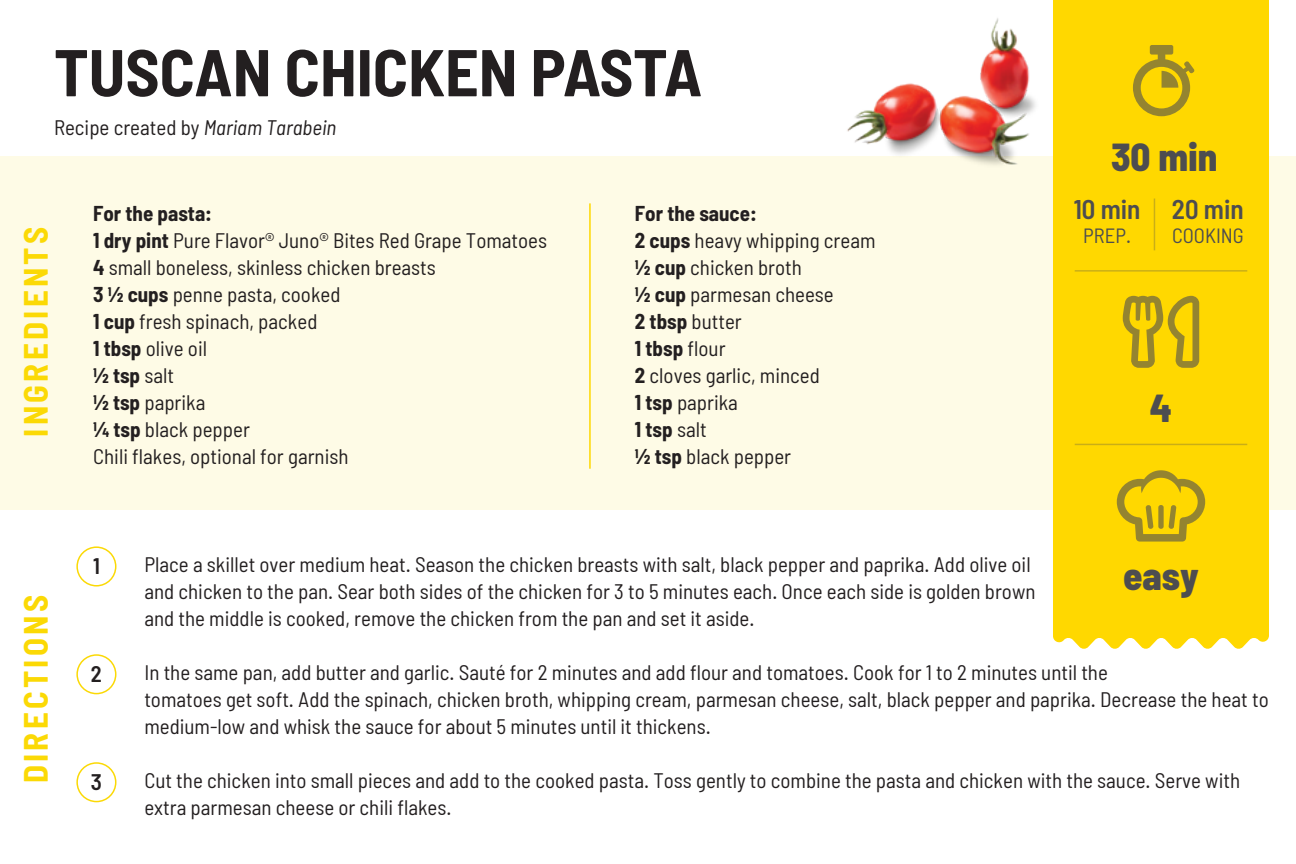
<style>
.page{position:relative;width:1296px;height:864px;background:#fff}
.page>*{position:absolute;margin:0;border:0;box-sizing:border-box;transform-origin:0 0}
.t1{font:700 semi-condensed 66px "Barlow";color:#231f20}
.t2{font:800 semi-condensed 39px "Barlow";color:#4d4d50}
.t3{font:700 semi-condensed 33px "Barlow";letter-spacing:.1em;color:#fbd905}
.t4{font:600 semi-condensed 27px "Barlow";color:#4d4d50}
.t5{font:600 semi-condensed 22.5px "Barlow";color:#231f20}
.t6{font:semi-condensed 21px/27px "Barlow";color:#231f20}
.t7{font:semi-condensed 20.7px "Barlow";color:#4d4d50}
.s1{font-style:italic}
.s2{font-weight:700}
</style>
<div class="page">
<div style="left:0;top:157px;width:1296px;height:353px;background:#fefbe6"></div>
<hr style="left:589px;top:203px;width:2px;height:266px;background:#ffd800">
<div style="left:1053px;top:0;width:216px;height:649px;background:#ffd800"></div>
<svg style="left:1123px;top:296px;width:76px;height:72px;background:#cfb215"></svg>
<svg style="left:1117px;top:470px;width:88px;height:72px;background:#dbbc0f"></svg>
<div style="left:1158px;top:505px;width:6px;height:24px;background:#948430;border-radius:2px"></div>
<svg style="left:1133px;top:45px;width:61px;height:71px;background:#d3b513"></svg>
<hr style="left:1075px;top:270px;width:172px;height:2px;background:#4d4d50">
<hr style="left:1075px;top:444px;width:172px;height:1px;background:#4d4d50">
<hr style="left:1154px;top:199px;width:1px;height:51px;background:#4d4d50">
<div style="left:76px;top:546px;width:40px;height:41px;border:2px solid #fbd905;border-radius:50%"></div>
<div style="left:76px;top:654px;width:40px;height:40px;border:2px solid #fbd905;border-radius:50%"></div>
<div style="left:76px;top:762px;width:40px;height:40px;border:2px solid #fbd905;border-radius:50%"></div>
<img style="left:830px;top:18px;width:220px;height:147px">
<h1 class="t1" style="left:54px;top:32px;width:650px">TUSCAN CHICKEN PASTA</h1>
<p class="t6" style="left:54px;top:113px;width:284px">Recipe created by <span class="s1">Mariam Tarabein</span></p>
<h3 class="t3" style="left:15px;top:437px;width:211px;rotate:-90deg">INGREDIENTS</h3>
<p class="t6" style="left:93px;top:199px;width:456px"><span class="s2">For the pasta:<br>1 dry pint</span> Pure Flavor® Juno® Bites Red Grape Tomatoes<br><span class="s2">4</span> small boneless, skinless chicken breasts<br><span class="s2">3 ½ cups</span> penne pasta, cooked<br><span class="s2">1 cup</span> fresh spinach, packed<br><span class="s2">1 tbsp</span> olive oil<br><span class="s2">½ tsp</span> salt<br><span class="s2">½ tsp</span> paprika<br><span class="s2">¼ tsp</span> black pepper<br>Chili flakes, optional for garnish</p>
<p class="t6" style="left:635px;top:199px;width:242px"><span class="s2">For the sauce:<br>2 cups</span> heavy whipping cream <span class="s2">½ cup</span> chicken broth<br><span class="s2">½ cup</span> parmesan cheese<br><span class="s2">2 tbsp</span> butter<br><span class="s2">1 tbsp</span> flour<br><span class="s2">2</span> cloves garlic, minced<br><span class="s2">1 tsp</span> paprika<br><span class="s2">1 tsp</span> salt<br><span class="s2">½ tsp</span> black pepper</p>
<h2 class="t2" style="left:1111px;top:133px;width:108px">30 min</h2>
<p class="t4" style="left:1074px;top:192px;width:68px">10 min</p>
<p class="t7" style="left:1083px;top:223px;width:49px">PREP.</p>
<p class="t4" style="left:1172px;top:192px;width:73px">20 min</p>
<p class="t7" style="left:1172px;top:223px;width:73px">COOKING</p>
<h2 class="t2" style="left:1150px;top:383px;width:24px">4</h2>
<h3 class="t3" style="left:15px;top:783px;width:190px;rotate:-90deg">DIRECTIONS</h3>
<p class="t5" style="left:93px;top:552px;width:8px">1</p>
<p class="t5" style="left:91px;top:660px;width:12px">2</p>
<p class="t5" style="left:91px;top:768px;width:13px">3</p>
<p class="t6" style="left:144px;top:550px;width:893px">Place a skillet over medium heat. Season the chicken breasts with salt, black pepper and paprika. Add olive oil and chicken to the pan. Sear both sides of the chicken for 3 to 5 minutes each. Once each side is golden brown and the middle is cooked, remove the chicken from the pan and set it aside.</p>
<p class="t6" style="left:144px;top:658px;width:1126px">In the same pan, add butter and garlic. Sauté for 2 minutes and add flour and tomatoes. Cook for 1 to 2 minutes until the<br>tomatoes get soft. Add the spinach, chicken broth, whipping cream, parmesan cheese, salt, black pepper and paprika. Decrease the heat to medium-low and whisk the sauce for about 5 minutes until it thickens.</p>
<p class="t6" style="left:144px;top:766px;width:1097px">Cut the chicken into small pieces and add to the cooked pasta. Toss gently to combine the pasta and chicken with the sauce. Serve with extra parmesan cheese or chili flakes.</p>
<h2 class="t2" style="left:1123px;top:552px;width:77px">easy</h2>
</div>
